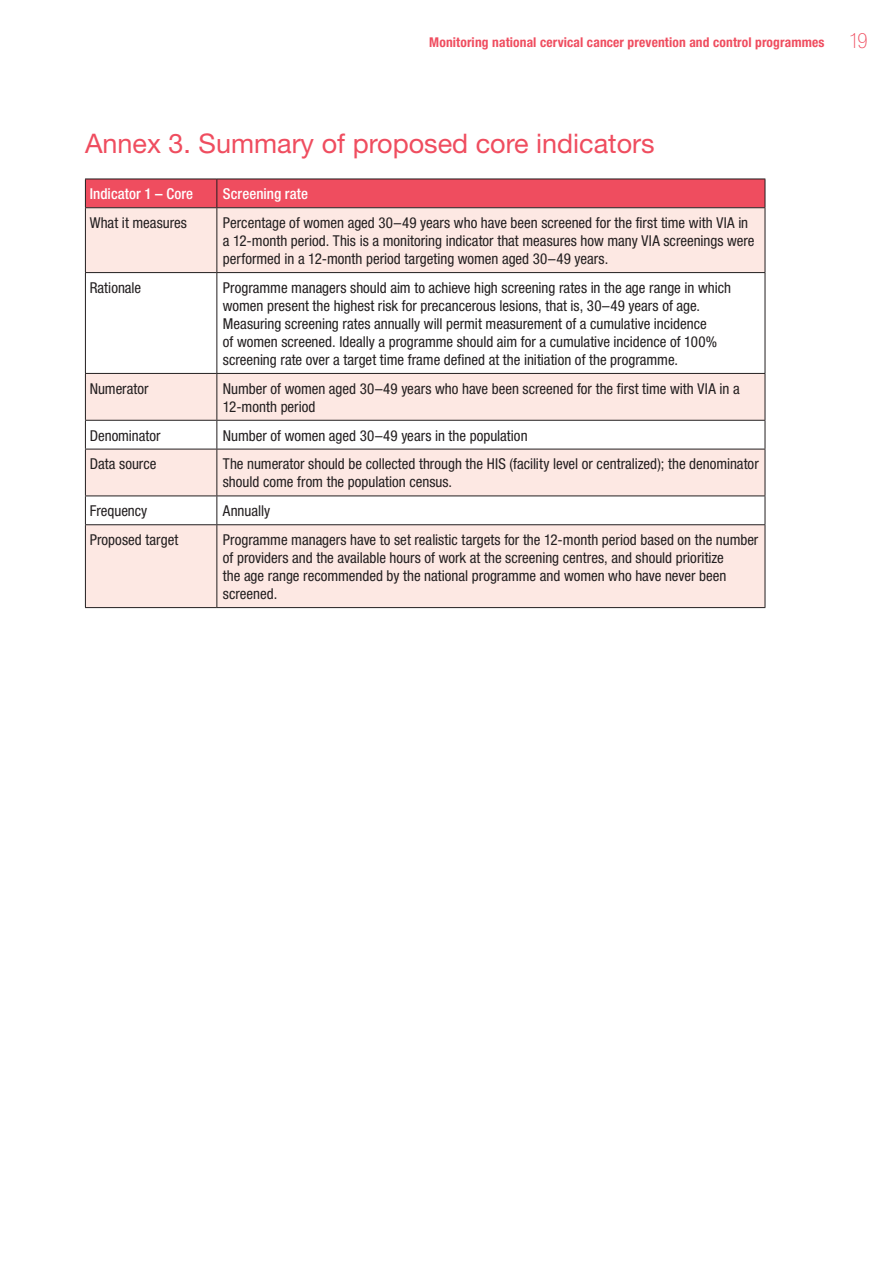
<style>
.page{position:relative;width:893px;height:1263px;background:#fff}
.page>*{position:absolute;margin:0;border:0;box-sizing:border-box;transform-origin:0 0}
._0{font:27px "Helvetica Neue";color:#ef4d5f}
.Table_text{font:condensed 15px/18px "Helvetica Neue";color:#231f20}
.Table_text-2{font:500 condensed 15px "Helvetica Neue";letter-spacing:.005em;color:#fff}
.t1{font:700 condensed 13.5px "Helvetica Neue";letter-spacing:.01em;color:#ef4d5f}
.s1{font-weight:100;font-size:21px}
</style>
<div class="page">
<svg style="left:86px;top:208px;width:679px;height:399px;fill:#fde8e3"></svg>
<div style="left:85px;top:179px;width:681px;height:29px;background:#ef4d5f"></div>
<hr style="left:85px;top:207px;width:132px;height:1px;background:#231f20">
<hr style="left:85px;top:208px;width:1px;height:64px;background:#231f20">
<hr style="left:217px;top:207px;width:548px;height:1px;background:#231f20">
<hr style="left:216px;top:208px;width:1px;height:64px;background:#231f20">
<hr style="left:765px;top:208px;width:1px;height:64px;background:#231f20">
<hr style="left:85px;top:272px;width:132px;height:1px;background:#231f20">
<hr style="left:85px;top:273px;width:1px;height:100px;background:#231f20">
<hr style="left:217px;top:272px;width:548px;height:1px;background:#231f20">
<hr style="left:216px;top:273px;width:1px;height:100px;background:#231f20">
<hr style="left:765px;top:273px;width:1px;height:100px;background:#231f20">
<hr style="left:85px;top:373px;width:132px;height:1px;background:#231f20">
<hr style="left:85px;top:374px;width:1px;height:46px;background:#231f20">
<hr style="left:217px;top:373px;width:548px;height:1px;background:#231f20">
<hr style="left:216px;top:374px;width:1px;height:46px;background:#231f20">
<hr style="left:765px;top:374px;width:1px;height:46px;background:#231f20">
<hr style="left:85px;top:420px;width:132px;height:1px;background:#231f20">
<svg style="left:85px;top:421px;width:1px;height:28px"></svg>
<hr style="left:217px;top:420px;width:548px;height:1px;background:#231f20">
<svg style="left:216px;top:421px;width:1px;height:28px"></svg>
<svg style="left:765px;top:421px;width:1px;height:28px"></svg>
<hr style="left:85px;top:449px;width:132px;height:1px;background:#231f20">
<hr style="left:85px;top:449px;width:1px;height:46px;background:#231f20">
<hr style="left:217px;top:449px;width:548px;height:1px;background:#231f20">
<hr style="left:216px;top:449px;width:1px;height:46px;background:#231f20">
<hr style="left:765px;top:449px;width:1px;height:46px;background:#231f20">
<hr style="left:85px;top:495px;width:132px;height:1px;background:#231f20">
<svg style="left:85px;top:496px;width:1px;height:28px"></svg>
<hr style="left:217px;top:495px;width:548px;height:1px;background:#231f20">
<svg style="left:216px;top:496px;width:1px;height:28px"></svg>
<svg style="left:765px;top:496px;width:1px;height:28px"></svg>
<hr style="left:85px;top:524px;width:132px;height:1px;background:#231f20">
<hr style="left:85px;top:525px;width:1px;height:82px;background:#231f20">
<hr style="left:217px;top:524px;width:548px;height:1px;background:#231f20">
<hr style="left:216px;top:525px;width:1px;height:82px;background:#231f20">
<hr style="left:765px;top:525px;width:1px;height:82px;background:#231f20">
<hr style="left:85px;top:607px;width:132px;height:1px;background:#231f20">
<hr style="left:217px;top:607px;width:548px;height:1px;background:#231f20">
<p class="t1" style="left:429px;top:34px;width:440px">Monitoring national cervical cancer prevention and control programmes <span class="s1">19</span></p>
<p class="_0" style="left:85px;top:127px;width:571px">Annex 3. Summary of proposed core indicators</p>
<p class="Table_text-2" style="left:90px;top:185px;width:105px">Indicator 1 – Core</p>
<p class="Table_text-2" style="left:223px;top:185px;width:87px">Screening rate</p>
<p class="Table_text" style="left:90px;top:214px;width:99px">What it measures</p>
<p class="Table_text" style="left:223px;top:214px;width:533px">Percentage of women aged 30–49 years who have been screened for the first time with VIA in a 12-month period. This is a monitoring indicator that measures how many VIA screenings were performed in a 12-month period targeting women aged 30–49 years.</p>
<p class="Table_text" style="left:90px;top:278px;width:53px">Rationale</p>
<p class="Table_text" style="left:223px;top:278px;width:510px">Programme managers should aim to achieve high screening rates in the age range in which women present the highest risk for precancerous lesions, that is, 30–49 years of age.<br>Measuring screening rates annually will permit measurement of a cumulative incidence<br>of women screened. Ideally a programme should aim for a cumulative incidence of 100% screening rate over a target time frame defined at the initiation of the programme.</p>
<p class="Table_text" style="left:90px;top:379px;width:61px">Numerator</p>
<p class="Table_text" style="left:223px;top:379px;width:518px">Number of women aged 30–49 years who have been screened for the first time with VIA in a<br>12-month period</p>
<p class="Table_text" style="left:90px;top:426px;width:72px">Denominator</p>
<p class="Table_text" style="left:223px;top:426px;width:306px">Number of women aged 30–49 years in the population</p>
<p class="Table_text" style="left:90px;top:455px;width:68px">Data source</p>
<p class="Table_text" style="left:223px;top:455px;width:537px">The numerator should be collected through the HIS (facility level or centralized); the denominator should come from the population census.</p>
<p class="Table_text" style="left:90px;top:502px;width:59px">Frequency</p>
<p class="Table_text" style="left:223px;top:502px;width:49px">Annually</p>
<p class="Table_text" style="left:90px;top:531px;width:90px">Proposed target</p>
<p class="Table_text" style="left:223px;top:531px;width:537px">Programme managers have to set realistic targets for the 12-month period based on the number of providers and the available hours of work at the screening centres, and should prioritize<br>the age range recommended by the national programme and women who have never been screened.</p>
</div>
